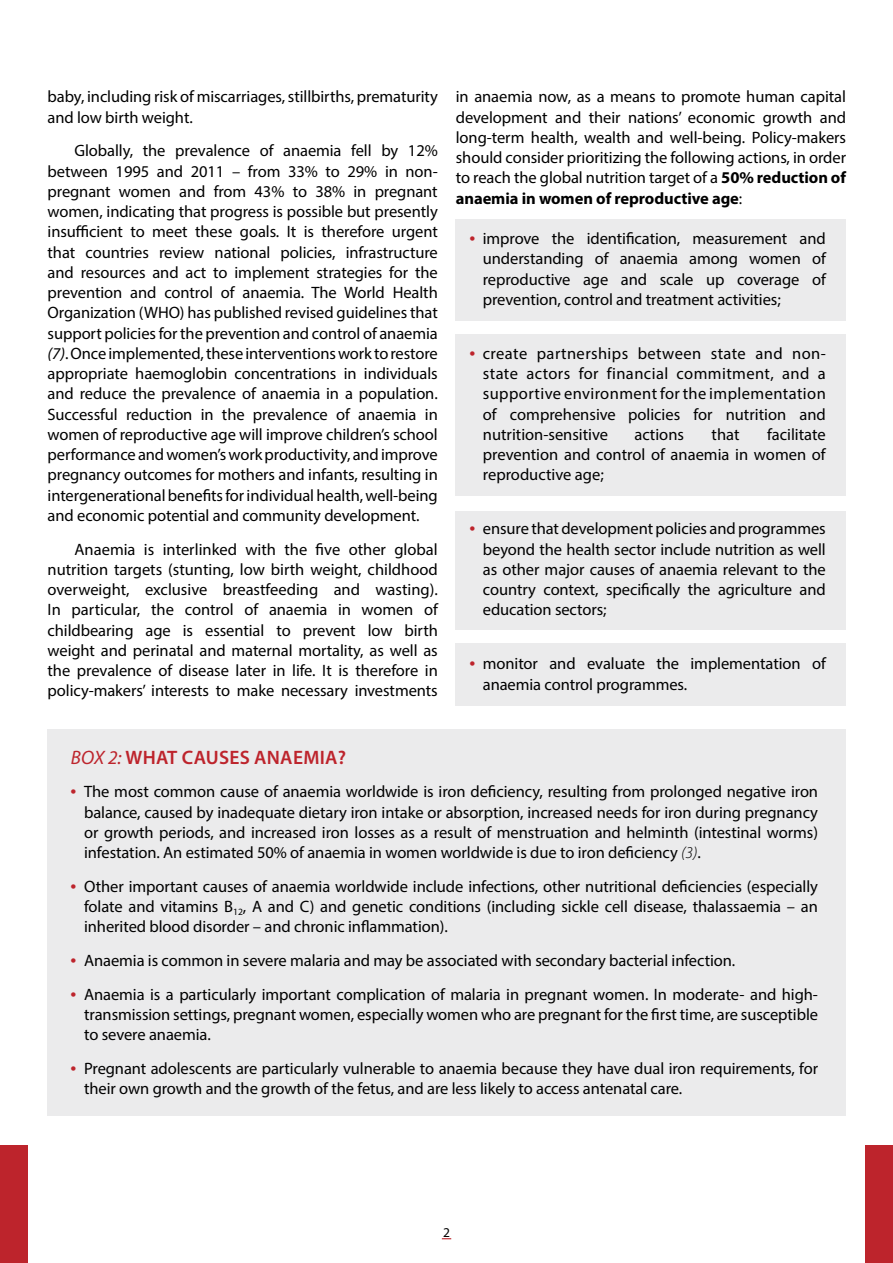
<style>
.page{position:relative;width:893px;height:1263px;background:#fff}
.page>*{position:absolute;margin:0;border:0;box-sizing:border-box;transform-origin:0 0}
.t1{font:600 19.5px "Myriad Pro";letter-spacing:.015em;color:#bd242c}
.t2{font:16.5px/20.2px "Myriad Pro";letter-spacing:-.005em;color:#000;text-align:justify}
.t3{font:13.5px "Myriad Pro";color:#000}
.s1{font-style:italic}
.s2{font-weight:700}
.s3{font-size:21px;color:#bd242c}
.s4{font-weight:400;font-style:italic}
.s5{font-weight:300;font-style:italic}
</style>
<div class="page">
<div style="left:455px;top:219px;width:391px;height:101px;background:#ebebec"></div>
<div style="left:0;top:1145px;width:27px;height:118px;background:#bd242c"></div>
<div style="left:865px;top:1145px;width:28px;height:118px;background:#bd242c"></div>
<div style="left:455px;top:334px;width:391px;height:162px;background:#ebebec"></div>
<div style="left:455px;top:511px;width:391px;height:119px;background:#ebebec"></div>
<div style="left:455px;top:643px;width:391px;height:63px;background:#ebebec"></div>
<div style="left:47px;top:729px;width:799px;height:387px;background:#ebebec"></div>
<p class="t2" style="left:48px;top:86px;width:392px">baby, including risk of miscarriages, stillbirths, prematurity and low birth weight.</p>
<p class="t2" style="left:48px;top:140px;width:392px;text-indent:27px">Globally, the prevalence of anaemia fell by 12% between 1995 and 2011 – from 33% to 29% in non&shy;pregnant women and from 43% to 38% in pregnant women, indicating that progress is possible but presently insufficient to meet these goals. It is therefore urgent that countries review national policies, infrastructure and resources and act to implement strategies for the prevention and control of anaemia. The World Health Organization (WHO) has published revised guidelines that support policies for the prevention and control of anaemia <span class="s1">(7)</span>. Once implemented, these interventions work to restore appropriate haemoglobin concentrations in individuals and reduce the prevalence of anaemia in a population.<br>Successful reduction in the prevalence of anaemia in women of reproductive age will improve children’s school performance and women’s work productivity, and improve pregnancy outcomes for mothers and infants, resulting in intergenerational benefits for individual health, well-being and economic potential and community development.</p>
<p class="t2" style="left:48px;top:539px;width:392px;text-indent:27px">Anaemia is interlinked with the five other global nutrition targets (stunting, low birth weight, childhood overweight, exclusive breastfeeding and wasting).<br>In particular, the control of anaemia in women of childbearing age is essential to prevent low birth weight and perinatal and maternal mortality, as well as the prevalence of disease later in life. It is therefore in policy-makers’ interests to make necessary investments</p>
<p class="t2" style="left:456px;top:86px;width:392px">in anaemia now, as a means to promote human capital development and their nations’ economic growth and long-term health, wealth and well-being. Policy-makers should consider prioritizing the following actions, in order to reach the global nutrition target of a <span class="s2">50% reduction of anaemia in women of reproductive age</span>:</p>
<p class="t2" style="left:483px;top:228px;width:344px;text-indent:-14px"><span class="s3">•</span> improve the identification, measurement and understanding of anaemia among women of reproductive age and scale up coverage of prevention, control and treatment activities;</p>
<p class="t2" style="left:483px;top:343px;width:344px;text-indent:-14px"><span class="s3">•</span> create partnerships between state and non&shy;state actors for financial commitment, and a supportive environment for the implementation of comprehensive policies for nutrition and nutrition-sensitive</p>
<p class="t2" style="left:483px;top:424px;width:344px;text-indent:284px">facilitate prevention and control of anaemia in women of reproductive age;</p>
<p class="t2" style="left:483px;top:518px;width:344px;text-indent:-14px"><span class="s3">•</span> ensure that development policies and programmes beyond the health sector include nutrition as well as other major causes of anaemia relevant to the country context, specifically the agriculture and education sectors;</p>
<p class="t2" style="left:634px;top:424px;width:51px">actions</p>
<p class="t2" style="left:712px;top:424px;width:29px">that</p>
<p class="t2" style="left:483px;top:653px;width:344px;text-indent:-14px"><span class="s3">•</span> monitor and evaluate the implementation of anaemia control programmes.</p>
<p class="t1" style="left:71px;top:745px;width:277px"><span class="s4">BOX 2:</span> WHAT CAUSES ANAEMIA?</p>
<p class="t2" style="left:84px;top:781px;width:735px;text-indent:-14px"><span class="s3">•</span> The most common cause of anaemia worldwide is iron deficiency, resulting from prolonged negative iron balance, caused by inadequate dietary iron intake or absorption, increased needs for iron during pregnancy or growth periods, and increased iron losses as a result of menstruation and helminth (intestinal worms) infestation. An estimated 50% of anaemia in women worldwide is due to iron deficiency <span class="s5">(3)</span>.</p>
<p class="t2" style="left:84px;top:876px;width:735px;text-indent:-14px"><span class="s3">•</span> Other important causes of anaemia worldwide include infections, other nutritional deficiencies (especially folate and vitamins B<sub>12</sub>, A and C) and genetic conditions (including sickle cell disease, thalassaemia – an inherited blood disorder – and chronic inflammation).</p>
<p class="t2" style="left:71px;top:950px;width:666px"><span class="s3">•</span> Anaemia is common in severe malaria and may be associated with secondary bacterial infection.</p>
<p class="t2" style="left:84px;top:984px;width:735px;text-indent:-14px"><span class="s3">•</span> Anaemia is a particularly important complication of malaria in pregnant women. In moderate- and high&shy;transmission settings, pregnant women, especially women who are pregnant for the first time, are susceptible to severe anaemia.</p>
<p class="t2" style="left:84px;top:1058px;width:735px;text-indent:-14px"><span class="s3">•</span> Pregnant adolescents are particularly vulnerable to anaemia because they have dual iron requirements, for their own growth and the growth of the fetus, and are less likely to access antenatal care.</p>
<p class="t3" style="left:443px;top:1224px;width:8px">2</p>
</div>
